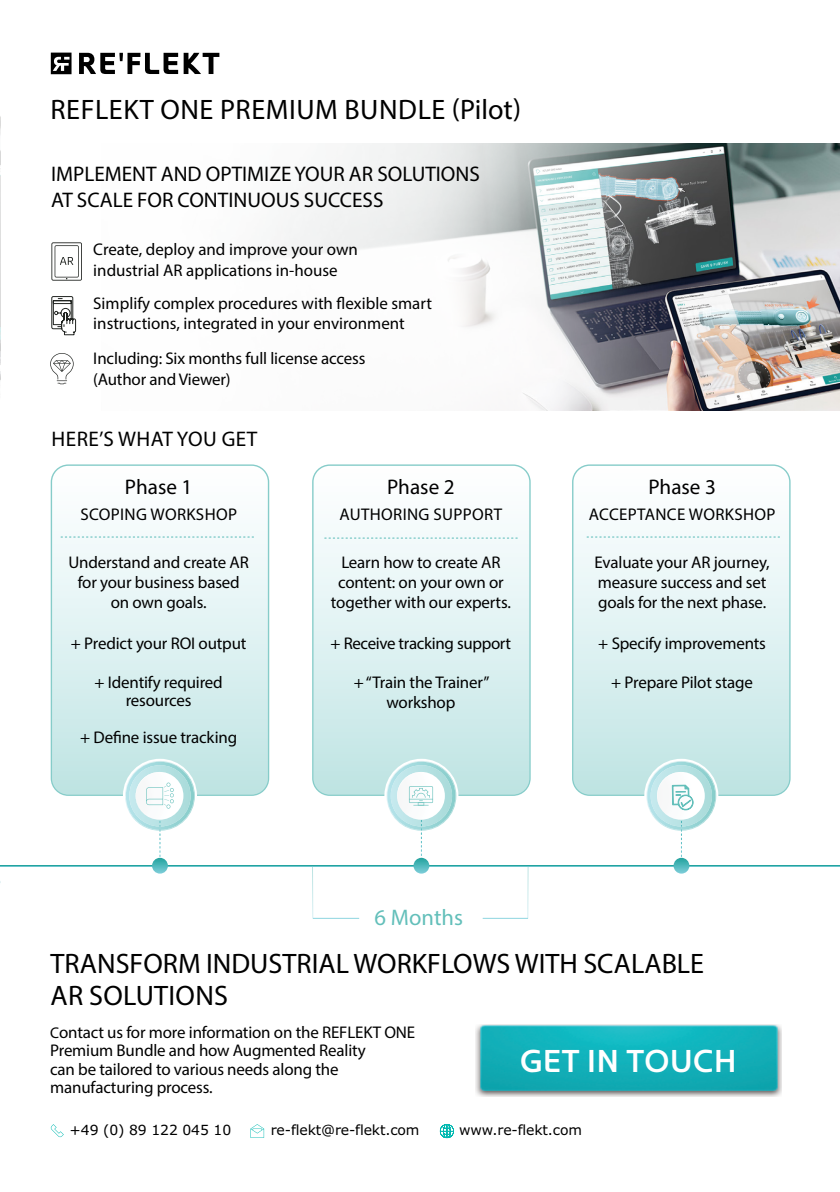
<style>
.page{position:relative;width:840px;height:1192px;background:#fff}
.page>*{position:absolute;margin:0;border:0;box-sizing:border-box;transform-origin:0 0}
.t1{font:600 32px "Kyrial Sans Pro";color:#fff}
.t2{font:28.2px/32.4px "Myriad Pro";color:#000}
.t3{font:28.2px "Myriad Pro";letter-spacing:.02em;color:#000}
.t4{font:22.6px "Myriad Pro";color:#63bfba}
.t5{font:21.2px/25.4px "Myriad Pro";color:#000}
.t6{font:21.2px "Myriad Pro";letter-spacing:.02em;color:#000}
.t7{font:21.2px "Myriad Pro";letter-spacing:.14em;color:#fff}
.t8{font:17px/20.4px "Myriad Pro";letter-spacing:-.01em;color:#000}
.t9{font:17px "Myriad Pro";letter-spacing:.02em;color:#000}
.t10{font:14px "Verdana";letter-spacing:-.01em;color:#000}
.s1{font-size:15.6px}
</style>
<div class="page">
<img style="left:0;top:116px;width:1px;height:767px">
<img style="left:278px;top:144px;width:562px;height:266px">
<svg style="left:51px;top:242px;width:31px;height:39px"></svg>
<svg style="left:572px;top:464px;width:219px;height:332px"></svg>
<img style="left:698px;top:762px;width:17px;height:65px">
<svg style="left:657px;top:772px;width:48px;height:48px"></svg>
<svg style="left:312px;top:464px;width:219px;height:332px"></svg>
<img style="left:391px;top:762px;width:65px;height:68px">
<svg style="left:421px;top:828px;width:1px;height:30px"></svg>
<svg style="left:397px;top:772px;width:48px;height:48px"></svg>
<svg style="left:313px;top:866px;width:46px;height:53px"></svg>
<svg style="left:483px;top:866px;width:45px;height:53px"></svg>
<hr style="left:0;top:865px;width:840px;height:1px;background:#24a39e">
<svg style="left:152px;top:858px;width:16px;height:16px"></svg>
<svg style="left:414px;top:858px;width:15px;height:16px"></svg>
<svg style="left:674px;top:858px;width:15px;height:16px"></svg>
<svg style="left:51px;top:464px;width:218px;height:332px"></svg>
<img style="left:130px;top:813px;width:60px;height:17px">
<svg style="left:159px;top:827px;width:2px;height:39px"></svg>
<svg style="left:136px;top:772px;width:47px;height:48px"></svg>
<svg style="left:51px;top:53px;width:21px;height:21px"></svg>
<svg style="left:79px;top:53px;width:99px;height:21px"></svg>
<svg style="left:184px;top:53px;width:35px;height:21px"></svg>
<svg style="left:51px;top:296px;width:25px;height:39px"></svg>
<svg style="left:50px;top:353px;width:24px;height:31px"></svg>
<svg style="left:51px;top:1124px;width:13px;height:13px"></svg>
<svg style="left:250px;top:1124px;width:14px;height:14px"></svg>
<svg style="left:440px;top:1124px;width:14px;height:14px"></svg>
<svg style="left:61px;top:537px;width:193px;height:1px"></svg>
<svg style="left:325px;top:538px;width:192px;height:1px"></svg>
<svg style="left:587px;top:537px;width:193px;height:1px"></svg>
<svg style="left:125px;top:761px;width:70px;height:52px"></svg>
<svg style="left:387px;top:761px;width:51px;height:52px"></svg>
<svg style="left:646px;top:747px;width:52px;height:119px"></svg>
<img style="left:475px;top:1024px;width:307px;height:73px">
<h2 class="t3" style="left:51px;top:92px;width:472px">REFLEKT ONE PREMIUM BUNDLE (Pilot)</h2>
<p class="t5" style="left:51px;top:161px;width:430px">IMPLEMENT AND OPTIMIZE YOUR AR SOLUTIONS<br>AT SCALE FOR CONTINUOUS SUCCESS</p>
<p class="t8" style="left:93px;top:239px;width:266px">Create, deploy and improve your own industrial AR applications in-house</p>
<p class="t8" style="left:93px;top:293px;width:340px">Simplify complex procedures with flexible smart instructions, integrated in your environment</p>
<p class="t8" style="left:93px;top:348px;width:274px">Including: Six months full license access (Author and Viewer)</p>
<p class="t6" style="left:52px;top:426px;width:207px">HERE’S WHAT YOU GET</p>
<p class="t5" style="left:125px;top:474px;width:69px">Phase 1</p>
<p class="t9" style="left:80px;top:503px;width:158px">SCOPING WORKSHOP</p>
<p class="t8" style="left:69px;top:552px;width:182px;text-align:center">Understand and create AR for your business based on own goals.</p>
<p class="t8" style="left:71px;top:633px;width:177px">+ Predict your ROI output</p>
<p class="t8" style="left:95px;top:673px;width:130px;line-height:18.4px;text-align:center">+ Identify required resources</p>
<p class="t8" style="left:80px;top:727px;width:158px">+ Define issue tracking</p>
<p class="t5" style="left:387px;top:474px;width:69px">Phase 2</p>
<p class="t9" style="left:340px;top:503px;width:164px">AUTHORING SUPPORT</p>
<p class="t8" style="left:331px;top:552px;width:181px;text-align:center">Learn how to create AR content: on your own or together with our experts.</p>
<p class="t8" style="left:331px;top:633px;width:182px">+ Receive tracking support</p>
<p class="t8" style="left:354px;top:672px;width:137px;text-align:center">+ “Train the Trainer” workshop</p>
<h3 class="t4" style="left:375px;top:904px;width:90px">6 Months</h3>
<p class="t5" style="left:648px;top:474px;width:69px">Phase 3</p>
<p class="t9" style="left:589px;top:503px;width:188px">ACCEPTANCE WORKSHOP</p>
<p class="t8" style="left:595px;top:552px;width:177px">Evaluate your AR journey, measure success and set goals for the next phase.</p>
<p class="t8" style="left:598px;top:633px;width:169px">+ Specify improvements</p>
<p class="t8" style="left:611px;top:672px;width:143px">+ Prepare Pilot stage</p>
<h2 class="t2" style="left:51px;top:947px;width:655px">TRANSFORM INDUSTRIAL WORKFLOWS WITH SCALABLE<br>AR SOLUTIONS</h2>
<p class="t8" style="left:50px;top:1023px;width:366px;line-height:18.4px"><span class="s1">C</span>ontact us for more information on the REFLEKT ONE Premium Bundle and how Augmented Reality<br>can be tailored to various needs along the manufacturing process.</p>
<p class="t7" style="left:544px;top:1040px;width:160px">GET IN TOUCH</p>
<h1 class="t1" style="left:520px;top:1038px;width:218px">GET IN TOUCH</h1>
<p class="t10" style="left:70px;top:1121px;width:163px">+49 (0) 89 122 045 10</p>
<p class="t10" style="left:271px;top:1121px;width:150px">re-flekt@re-flekt.com</p>
<p class="t10" style="left:459px;top:1121px;width:124px">www.re-flekt.com</p>
</div>
